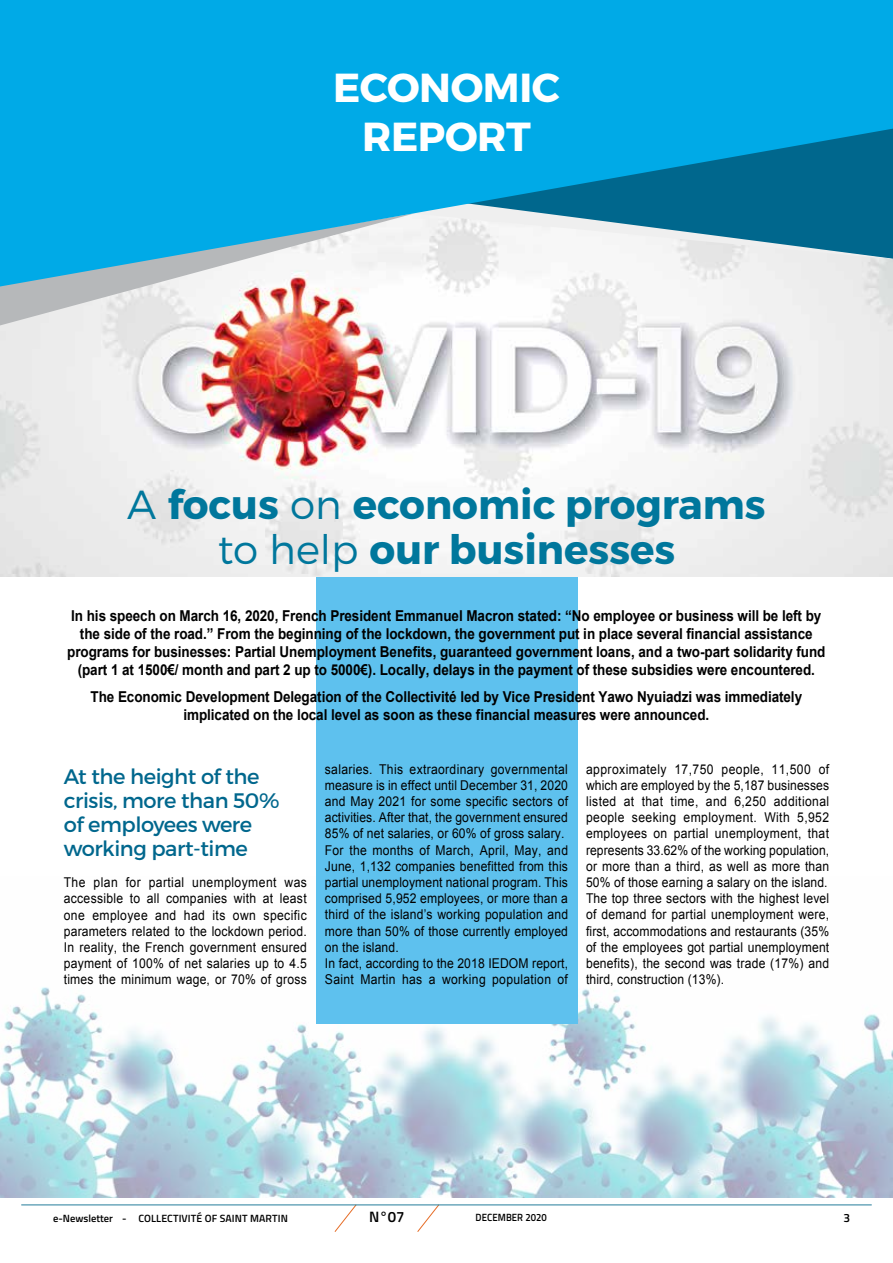
<style>
.page{position:relative;width:893px;height:1263px;background:#fff}
.page>*{position:absolute;margin:0;border:0;box-sizing:border-box;transform-origin:0 0}
.t1{font:700 40.5px/45px "Montserrat";color:#00779c;text-align:center}
.t2{font:700 40.5px/49.3px "Montserrat";letter-spacing:-.01em;color:#fff;text-align:center}
.t3{font:21px/24px "Montserrat";letter-spacing:-.02em;color:#00678d}
.t4{font:700 15px/18px "Arial";letter-spacing:-.005em;color:#000;text-align:center;scale:.9 1}
.t5{font:600 15px "Titillium";color:#000}
.t6{font:13.5px/16.2px "Arial";letter-spacing:.015em;color:#000;scale:.9 1}
.t7{font:600 12px "Titillium";color:#000}
.t8{font:600 10.5px "Titillium";letter-spacing:.01em;color:#000}
.t9{font:600 10.5px "Titillium";letter-spacing:.01em;color:#000;scale:.91 1}
.s1{font-weight:300}
</style>
<div class="page">
<svg style="left:334px;top:1205px;width:23px;height:27px"></svg>
<svg style="left:417px;top:1205px;width:23px;height:27px"></svg>
<hr style="left:21px;top:1204px;width:851px;height:1px;background:#247d9a">
<img style="left:0;top:876px;width:893px;height:322px">
<div style="left:316px;top:577px;width:261px;height:447px;background:#5ec1ee"></div>
<img style="left:1px;top:286px;width:892px;height:291px">
<svg style="left:0;top:325px;width:1px;height:252px"></svg>
<svg style="left:0;top:286px;width:416px;height:39px"></svg>
<svg style="left:0;top:0;width:893px;height:286px;background:#26addd"></svg>
<h1 class="t2" style="left:333px;top:63px;width:228px">ECONOMIC<br>REPORT</h1>
<h1 class="t1" style="left:127px;top:483px;width:640px"><span class="s1">A</span> focus <span class="s1">on</span> economic programs <span class="s1">to help</span> our businesses</h1>
<p class="t4" style="left:67px;top:607px;width:844px">In his speech on March 16, 2020, French President Emmanuel Macron stated: “No employee or business will be left by the side of the road.” From the beginning of the lockdown, the government put in place several financial assistance programs for businesses: Partial Unemployment Benefits, guaranteed government loans, and a two-part solidarity fund (part 1 at 1500€/ month and part 2 up to 5000€). Locally, delays in the payment of these subsidies were encountered.</p>
<p class="t4" style="left:91px;top:688px;width:792px">The Economic Development Delegation of the Collectivité led by Vice President Yawo Nyuiadzi was immediately implicated on the local level as soon as these financial measures were announced.</p>
<h2 class="t3" style="left:64px;top:764px;width:217px">At the height of the crisis, more than 50% of employees were working part-time</h2>
<p class="t6" style="left:64px;top:874px;width:272px;text-align:justify">The plan for partial unemployment was accessible to all companies with at least one employee and had its own specific parameters related to the lockdown period.<br>I n reality, the French government ensured payment of 100% of net salaries up to 4.5 times the minimum wage, or 70% of gross</p>
<p class="t6" style="left:325px;top:761px;width:272px">salaries. This extraordinary governmental measure is in effect until December 31, 2020 and May 2021 for some specific sectors of activities. After that, the government ensured 85% of net salaries, or 60% of gross salary.<br>For the months of March, April, May, and June, 1,132 companies benefitted from this partial unemployment national program. This comprised 5,952 employees, or more than a third of the island’s working population and more than 50% of those currently employed on the island.<br>I n fact, according to the 2018 I EDOM report, Saint Martin has a working population of</p>
<p class="t6" style="left:586px;top:761px;width:272px">approximately 17,750 people, 11,500 of which are employed by the 5,187 businesses listed at that time, and 6,250 additional people seeking employment. With 5,952 employees on partial unemployment, that represents 33.62% of the working population, or more than a third, as well as more than 50% of those earning a salary on the island.<br>The top three sectors with the highest level of demand for partial unemployment were, first, accommodations and restaurants (35% of the employees got partial unemployment benefits), the second was trade (17%) and third, construction (13%).</p>
<p class="t8" style="left:53px;top:1210px;width:235px">E-NEWSLETTER - COLLECTIVITÉ OF SAINT MARTIN</p>
<p class="t5" style="left:369px;top:1205px;width:37px">N°07</p>
<p class="t9" style="left:476px;top:1209px;width:80px">DECEMBER 2020</p>
<p class="t7" style="left:843px;top:1209px;width:8px">3</p>
</div>
